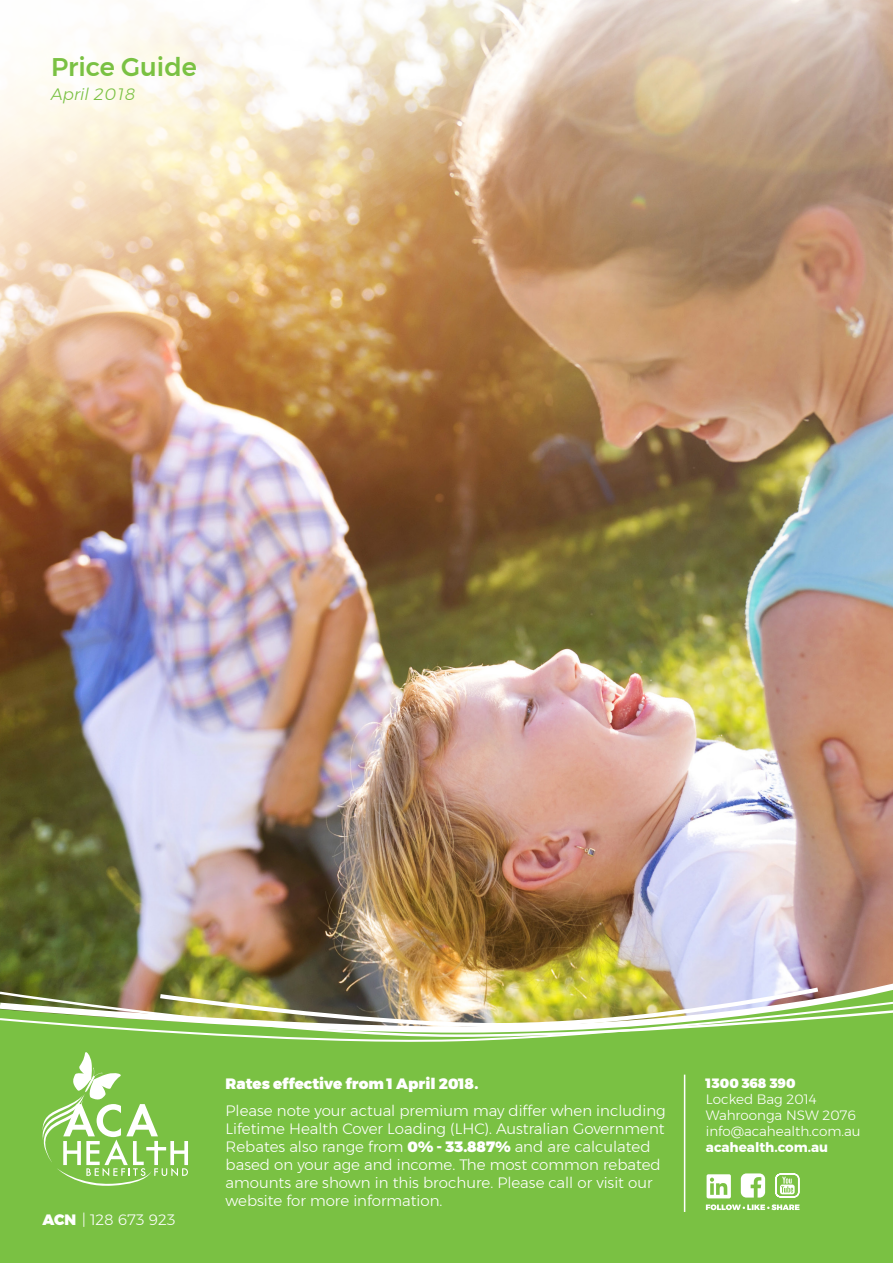
<style>
.page{position:relative;width:893px;height:1263px;background:#fff}
.page>*{position:absolute;margin:0;border:0;box-sizing:border-box;transform-origin:0 0}
.t1{font:500 25.5px "Montserrat";color:#7ac143}
.t2{font:italic 300 16.5px "Montserrat";color:#7ac143}
.t3{font:300 15px/18px "Montserrat";color:#fff}
.t4{font:900 15px "Montserrat";color:#fff}
.t5{font:300 13.5px/16.2px "Montserrat";color:#fff}
.t6{font:700 13.5px "Montserrat";color:#fff}
.t7{font:900 13.5px "Montserrat";color:#fff}
.s1{font-weight:900}
</style>
<div class="page">
<img style="left:0;top:0;width:893px;height:965px">
<div style="left:0;top:1198px;width:893px;height:65px;background:#7ac143"></div>
<img style="left:0;top:965px;width:893px;height:233px">
<svg style="left:706px;top:1204px;width:93px;height:6px"></svg>
<hr style="left:684px;top:1074px;width:1px;height:138px;background:#fff">
<h1 class="t1" style="left:51px;top:47px;width:147px">Price Guide</h1>
<p class="t2" style="left:51px;top:82px;width:87px">April 2018</p>
<p class="t3" style="left:43px;top:1210px;width:134px"><span class="s1">ACN</span> | 128 673 923</p>
<p class="t4" style="left:226px;top:1071px;width:254px">Rates effective from 1 April 2018.</p>
<p class="t3" style="left:226px;top:1101px;width:442px">Please note your actual premium may differ when including Lifetime Health Cover Loading (LHC). Australian Government Rebates also range from <span class="s1">0% - 33.887%</span> and are calculated based on your age and income. The most common rebated amounts are shown in this brochure. Please call or visit our website for more information.</p>
<p class="t7" style="left:706px;top:1072px;width:91px">1300 368 390</p>
<p class="t5" style="left:706px;top:1091px;width:156px">Locked Bag 2014<br>Wahroonga NSW 2076 info@acahealth.com.au</p>
<p class="t6" style="left:706px;top:1137px;width:124px">acahealth.com.au</p>
</div>
